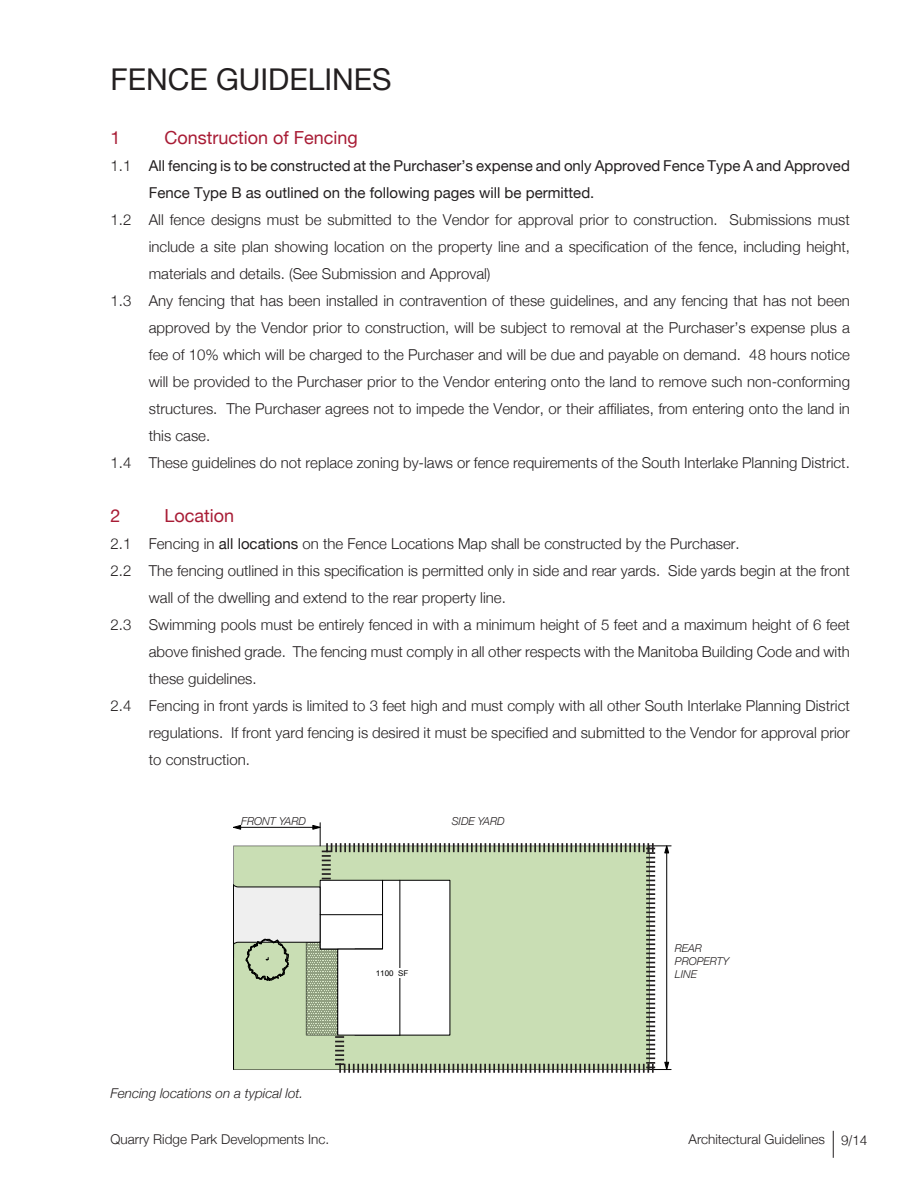
<style>
.page{position:relative;width:918px;height:1188px;background:#fff}
.page>*{position:absolute;margin:0;border:0;box-sizing:border-box;transform-origin:0 0}
.ventura__page_headli{font:30px "Helvetica Neue";color:#231f20}
.ventura__section_tit{font:18px "Helvetica Neue";color:#a81c35}
.ventura_text_body{font:300 15px/27px "Helvetica Neue";color:#231f20;text-align:justify}
.ventura_text_body-2{font:15px/27px "Helvetica Neue";color:#231f20}
.t1{font:300 13.5px "Helvetica Neue";color:#231f20}
.ventura__photo_capti{font:italic 300 13.5px "Helvetica Neue";color:#231f20}
.ventura__photo_capti-2{font:italic 300 10.95px "Helvetica Neue";color:#231f20}
.ventura__photo_capti-3{font:italic 300 10.8px/12.9px "Helvetica Neue";color:#231f20}
.t2{font:9.6px "Arial";color:#000}
.t3{font:7.8px "Arial";color:#000}
.s1{font-weight:300}
.s2{font-weight:400}
.s3{font-family:"Helvetica"}
</style>
<div class="page">
<svg style="left:833px;top:1131px;width:1px;height:27px"></svg>
<svg style="left:234px;top:822px;width:437px;height:251px"></svg>
<p class="ventura__page_headli" style="left:111px;top:58px;width:283px">FENCE GUIDELINES</p>
<p class="ventura__section_tit" style="left:111px;top:125px;width:12px">1</p>
<p class="ventura__section_tit" style="left:165px;top:125px;width:195px">Construction of Fencing</p>
<p class="ventura_text_body-2" style="left:149px;top:153px;width:703px;text-indent:-38px"><span class="s1">1.1</span> All fencing is to be constructed at the Purchaser’s expense and only Approved Fence Type A and Approved<br>Fence Type B as outlined on the following pages will be permitted.</p>
<p class="ventura_text_body" style="left:149px;top:205px;width:703px;text-indent:-38px">1.2 All fence designs must be submitted to the Vendor for approval prior to construction. Submissions must include a site plan showing location on the property line and a specification of the fence, including height, materials and details. (See Submission and Approval)</p>
<p class="ventura_text_body" style="left:149px;top:286px;width:703px;text-indent:-38px">1.3 Any fencing that has been installed in contravention of these guidelines, and any fencing that has not been approved by the Vendor prior to construction, will be subject to removal at the Purchaser’s expense plus a fee of 10% which will be charged to the Purchaser and will be due and payable on demand. 48 hours notice will be provided to the Purchaser prior to the Vendor entering onto the land to remove such non-conforming structures. The Purchaser agrees not to impede the Vendor, or their affiliates, from entering onto the land in this case.</p>
<p class="ventura_text_body" style="left:111px;top:448px;width:741px">1.4 These guidelines do not replace zoning by-laws or fence requirements of the South Interlake Planning District.</p>
<p class="ventura__section_tit" style="left:111px;top:503px;width:12px">2</p>
<p class="ventura__section_tit" style="left:165px;top:503px;width:71px">Location</p>
<p class="ventura_text_body" style="left:111px;top:529px;width:631px">2.1 Fencing in <span class="s2">all locations</span> on the Fence Locations Map shall be constructed by the Purchaser.</p>
<p class="ventura_text_body" style="left:149px;top:556px;width:703px;text-indent:-38px">2.2 The fencing outlined in this specification is permitted only in side and rear yards. Side yards begin at the front wall of the dwelling and extend to the rear property line.</p>
<p class="ventura_text_body" style="left:149px;top:610px;width:703px;text-indent:-38px">2.3 Swimming pools must be entirely fenced in with a minimum height of 5 feet and a maximum height of 6 feet above finished grade. The fencing must comply in all other respects with the Manitoba Building Code and with these guidelines.</p>
<p class="ventura_text_body" style="left:149px;top:691px;width:703px;text-indent:-38px">2.4 Fencing in front yards is limited to 3 feet high and must comply with all other South Interlake Planning District regulations. If front yard fencing is desired it must be specified and submitted to the Vendor for approval prior to construction.</p>
<p class="t2" style="left:265px;top:813px;width:26px">25'-0"</p>
<p class="ventura__photo_capti-2" style="left:241px;top:813px;width:66px">FRONT YARD</p>
<p class="ventura__photo_capti-2" style="left:452px;top:813px;width:55px">SIDE YARD</p>
<p class="ventura__photo_capti" style="left:111px;top:1083px;width:194px">Fencing locations on a typical lot.</p>
<p class="t3" style="left:376px;top:968px;width:34px">1100 SF</p>
<p class="ventura__photo_capti-3" style="left:675px;top:942px;width:56px">REAR<br>PROPERTY</p>
<p class="ventura__photo_capti-3" style="left:675px;top:968px;width:23px">LINE</p>
<p class="t1" style="left:111px;top:1128px;width:220px">Quarry Ridge Park Developments Inc.</p>
<p class="t1" style="left:689px;top:1128px;width:180px">Architectural Guidelines <span class="s3">9/14</span></p>
</div>
